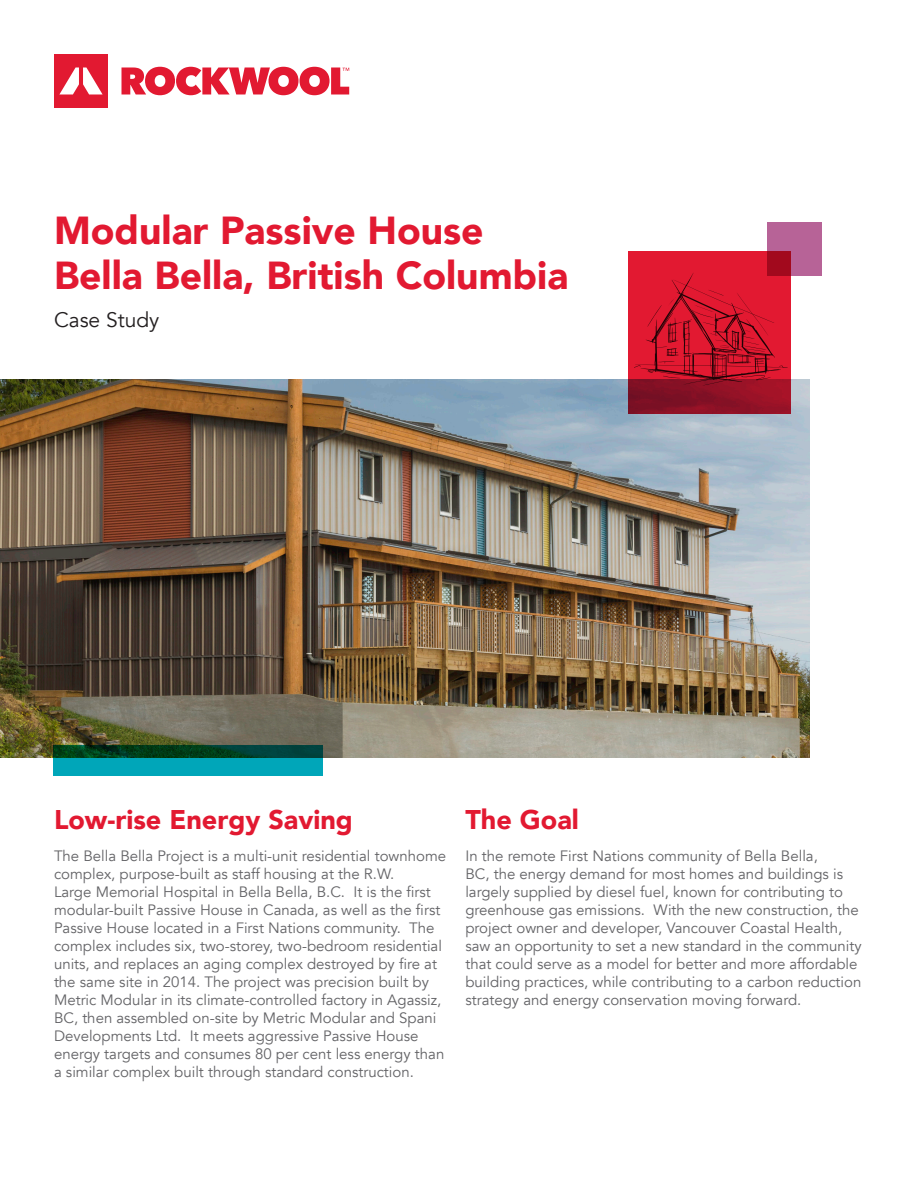
<style>
.page{position:relative;width:918px;height:1188px;background:#fff}
.page>*{position:absolute;margin:0;border:0;box-sizing:border-box;transform-origin:0 0}
.ROCKWOOL_Headline{font:900 39px "Avenir";color:#e21931}
.ROCKWOOL_Heading{font:900 27px "Avenir";color:#e21931}
.Front_page_subtitle{font:21px "Avenir";color:#231f20}
.ROCKWOOL_Body_Copy{font:15px/18px "Avenir";color:#636366}
</style>
<div class="page">
<svg style="left:54px;top:54px;width:54px;height:54px"></svg>
<svg style="left:122px;top:67px;width:227px;height:28px"></svg>
<img style="left:0;top:380px;width:810px;height:377px">
<svg style="left:53px;top:745px;width:270px;height:30px;background:#007978"></svg>
<div style="left:768px;top:222px;width:54px;height:54px;background:#b76397"></div>
<svg style="left:629px;top:251px;width:162px;height:163px;background:#b2142a"></svg>
<svg style="left:635px;top:273px;width:152px;height:113px;background:#c8162b"></svg>
<p class="ROCKWOOL_Headline" style="left:54px;top:197px;width:431px">Modular Passive House</p>
<p class="ROCKWOOL_Headline" style="left:54px;top:242px;width:516px">Bella Bella, British Columbia</p>
<p class="Front_page_subtitle" style="left:54px;top:307px;width:107px">Case Study</p>
<p class="ROCKWOOL_Heading" style="left:54px;top:797px;width:300px">Low-rise Energy Saving</p>
<p class="ROCKWOOL_Body_Copy" style="left:54px;top:847px;width:394px">The Bella Bella Project is a multi-unit residential townhome complex, purpose-built as staff housing at the R.W.<br>Large Memorial Hospital in Bella Bella, B.C. It is the first modular-built Passive House in Canada, as well as the first Passive House located in a First Nations community. The complex includes six, two-storey, two-bedroom residential units, and replaces an aging complex destroyed by fire at the same site in 2014. The project was precision built by Metric Modular in its climate-controlled factory in Agassiz, BC, then assembled on-site by Metric Modular and Spani Developments Ltd. It meets aggressive Passive House energy targets and consumes 80 per cent less energy than a similar complex built through standard construction.</p>
<p class="ROCKWOOL_Heading" style="left:465px;top:797px;width:115px">The Goal</p>
<p class="ROCKWOOL_Body_Copy" style="left:465px;top:847px;width:398px">In the remote First Nations community of Bella Bella,<br>BC, the energy demand for most homes and buildings is largely supplied by diesel fuel, known for contributing to greenhouse gas emissions. With the new construction, the project owner and developer, Vancouver Coastal Health, saw an opportunity to set a new standard in the community that could serve as a model for better and more affordable building practices, while contributing to a carbon reduction strategy and energy conservation moving forward.</p>
</div>
